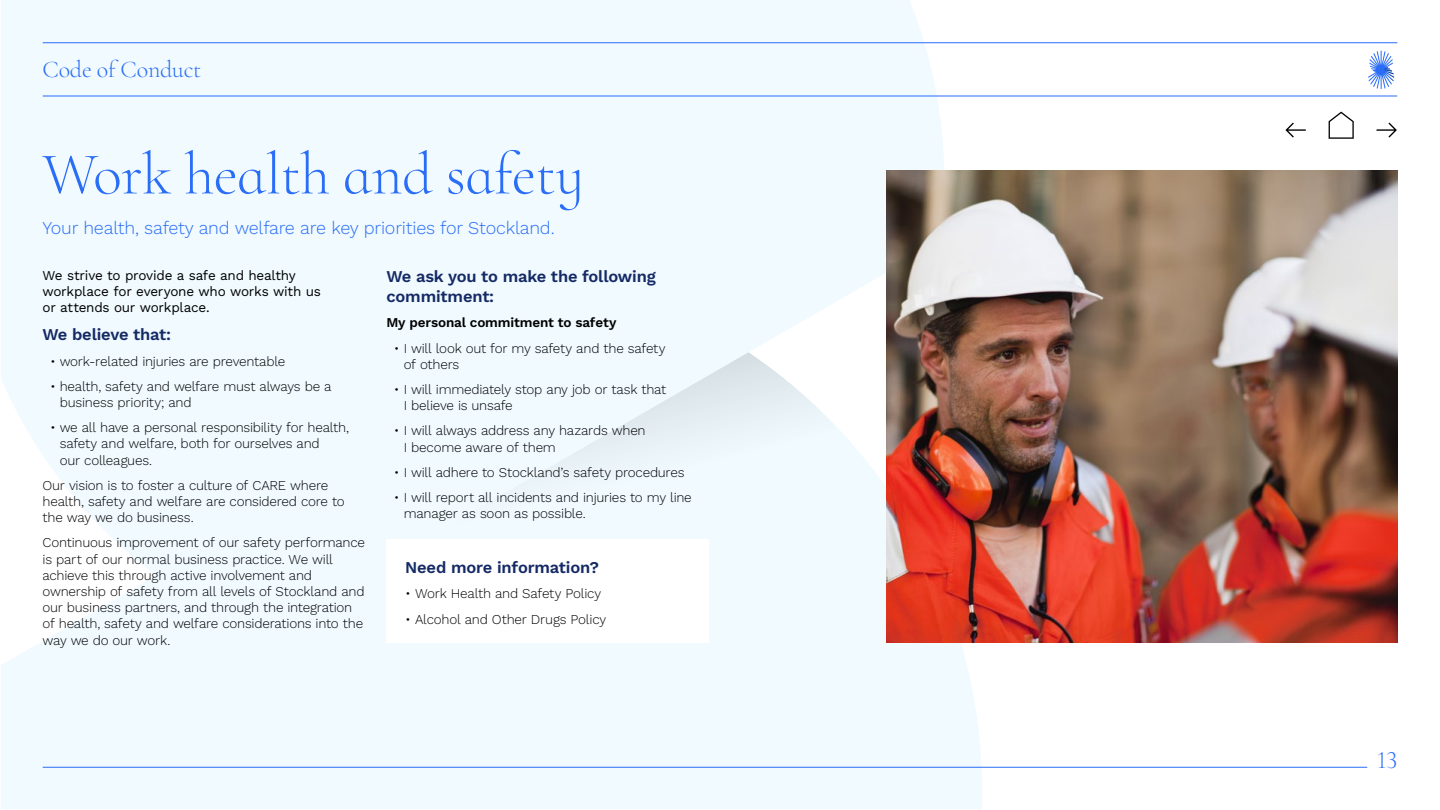
<style>
.page{position:relative;width:1440px;height:810px;background:#fff}
.page>*{position:absolute;margin:0;border:0;box-sizing:border-box;transform-origin:0 0}
.t1{font:300 60px "Cormorant Infant";letter-spacing:-.01em;color:#2a6df6}
.t2{font:300 25.05px "Cormorant Infant";color:#2a6df6}
.t3{font:300 24px "Cormorant Infant";letter-spacing:-.01em;color:#2a6df6}
.t4{font:300 18px "Work Sans";letter-spacing:-.01em;color:#2a6df6}
.t5{font:600 16.5px/19.8px "Work Sans";letter-spacing:-.01em;color:#152a65}
.t6{font:300 13.5px/16.2px "Work Sans";letter-spacing:-.015em;color:#000}
.t7{font:13.5px/16.2px "Work Sans";letter-spacing:-.02em;color:#000}
.t8{font:600 13.5px "Work Sans";letter-spacing:-.01em;color:#000}
</style>
<div class="page">
<div style="left:1px;top:0;width:981px;height:809px;background:#f0faff"></div>
<svg style="left:452px;top:352px;width:516px;height:312px"></svg>
<img style="left:886px;top:170px;width:511px;height:472px">
<div style="left:387px;top:539px;width:322px;height:103px;background:#fff"></div>
<hr style="left:43px;top:43px;width:1354px;height:1px;background:#2a6df6">
<hr style="left:43px;top:96px;width:1354px;height:1px;background:#2a6df6">
<hr style="left:43px;top:767px;width:1324px;height:1px;background:#2a6df6">
<svg style="left:1368px;top:51px;width:26px;height:38px"></svg>
<svg style="left:1329px;top:112px;width:25px;height:27px"></svg>
<svg style="left:1285px;top:123px;width:21px;height:15px"></svg>
<svg style="left:1377px;top:123px;width:20px;height:15px"></svg>
<h3 class="t3" style="left:43px;top:55px;width:160px">Code of Conduct</h3>
<h1 class="t1" style="left:43px;top:138px;width:543px">Work health and safety</h1>
<h3 class="t4" style="left:43px;top:214px;width:514px">Your health, safety and welfare are key priorities for Stockland.</h3>
<p class="t7" style="left:43px;top:266px;width:280px">We strive to provide a safe and healthy workplace for everyone who works with us or attends our workplace.</p>
<p class="t5" style="left:43px;top:324px;width:130px">We believe that:</p>
<p class="t6" style="left:50px;top:352px;width:237px">• work-related injuries are preventable</p>
<p class="t6" style="left:60px;top:377px;width:273px;text-indent:-10px">• health, safety and welfare must always be a business priority; and</p>
<p class="t6" style="left:60px;top:419px;width:291px;text-indent:-10px">• we all have a personal responsibility for health, safety and welfare, both for ourselves and<br>our colleagues.</p>
<p class="t6" style="left:43px;top:476px;width:304px">Our vision is to foster a culture of CARE where health, safety and welfare are considered core to the way we do business.</p>
<p class="t6" style="left:43px;top:534px;width:324px">Continuous improvement of our safety performance is part of our normal business practice. We will achieve this through active involvement and ownership of safety from all levels of Stockland and our business partners, and through the integration of health, safety and welfare considerations into the way we do our work.</p>
<p class="t5" style="left:386px;top:266px;width:271px">We ask you to make the following commitment:</p>
<p class="t8" style="left:386px;top:313px;width:231px">My personal commitment to safety</p>
<p class="t6" style="left:404px;top:339px;width:263px;text-indent:-10px">• I will look out for my safety and the safety of others</p>
<p class="t6" style="left:404px;top:381px;width:264px;text-indent:-10px">• I will immediately stop any job or task that<br>I believe is unsafe</p>
<p class="t6" style="left:404px;top:422px;width:243px;text-indent:-10px">• I will always address any hazards when<br>I become aware of them</p>
<p class="t6" style="left:394px;top:464px;width:292px">• I will adhere to Stockland’s safety procedures</p>
<p class="t6" style="left:404px;top:489px;width:290px;text-indent:-10px">• I will report all incidents and injuries to my line manager as soon as possible.</p>
<p class="t5" style="left:405px;top:557px;width:195px">Need more information?</p>
<p class="t6" style="left:405px;top:585px;width:197px">• Work Health and Safety Policy</p>
<p class="t6" style="left:405px;top:610px;width:202px">• Alcohol and Other Drugs Policy</p>
<h2 class="t2" style="left:1377px;top:745px;width:22px">13</h2>
</div>
